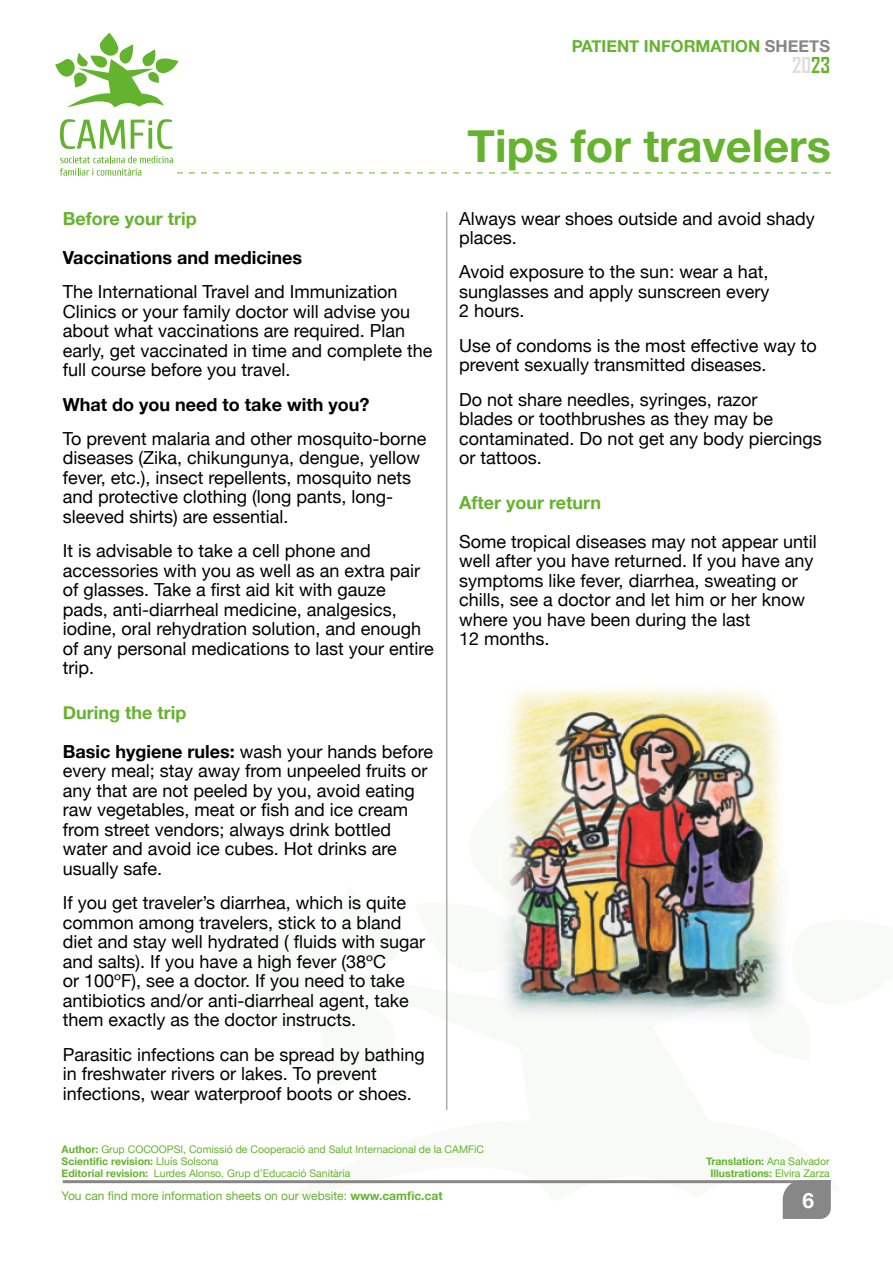
<style>
.page{position:relative;width:893px;height:1263px;background:#fff}
.page>*{position:absolute;margin:0;border:0;box-sizing:border-box;transform-origin:0 0}
.t1{font:700 45px "Helvetica Neue";color:#65b32e}
.t2{font:700 21px "Agency FB";color:#dfdedc}
.t3{font:700 21px "Helvetica Neue";color:#fff}
.t4{font:18px/19.5px "Helvetica Neue";color:#000}
.t5{font:700 18px "Helvetica Neue";color:#000}
.t6{font:700 18px "Helvetica Neue";color:#65b32e}
.t7{font:700 16.5px "Helvetica Neue";color:#65b32e}
.t8{font:12px "Helvetica Neue";color:#65b32e}
.t9{font:10.5px/12px "Helvetica Neue";color:#65b32e}
.t10{font:700 10.5px/12px "Helvetica Neue";color:#65b32e;text-align:center}
.s1{color:#878787}
.s2{color:#65b32e}
.s3{font-weight:700;color:#65b32e}
.s4{font-weight:700}
.s5{font-weight:400}
</style>
<div class="page">
<svg style="left:281px;top:979px;width:502px;height:223px"></svg>
<svg style="left:281px;top:979px;width:120px;height:108px"></svg>
<svg style="left:447px;top:770px;width:1px;height:209px"></svg>
<svg style="left:715px;top:1034px;width:68px;height:26px"></svg>
<hr style="left:63px;top:1180px;width:768px;height:3px;background:#878787">
<div style="left:783px;top:1180px;width:48px;height:39px;background:#878787"></div>
<svg style="left:55px;top:33px;width:124px;height:74px"></svg>
<svg style="left:60px;top:156px;width:771px;height:20px"></svg>
<svg style="left:60px;top:119px;width:65px;height:30px"></svg>
<svg style="left:131px;top:119px;width:41px;height:30px"></svg>
<hr style="left:446px;top:212px;width:1px;height:898px;background:#878787">
<img style="left:490px;top:687px;width:293px;height:347px">
<p class="t7" style="left:572px;top:33px;width:260px">PATIENT INFORMATION <span class="s1">SHEETS</span></p>
<p class="t2" style="left:792px;top:52px;width:39px">20<span class="s2">23</span></p>
<p class="t6" style="left:63px;top:205px;width:136px">Before your trip</p>
<p class="t5" style="left:63px;top:243px;width:241px">Vaccinations and medicines</p>
<p class="t4" style="left:63px;top:283px;width:371px">The International Travel and Immunization Clinics or your family doctor will advise you about what vaccinations are required. Plan early, get vaccinated in time and complete the full course before you travel.</p>
<p class="t5" style="left:63px;top:390px;width:308px">What do you need to take with you?</p>
<p class="t4" style="left:63px;top:430px;width:365px">To prevent malaria and other mosquito-borne diseases (Zika, chikungunya, dengue, yellow fever, etc.), insect repellents, mosquito nets and protective clothing (long pants, long&shy;sleeved shirts) are essential.</p>
<p class="t4" style="left:63px;top:542px;width:373px">It is advisable to take a cell phone and accessories with you as well as an extra pair of glasses. Take a first aid kit with gauze pads, anti-diarrheal medicine, analgesics, iodine, oral rehydration solution, and enough of any personal medications to last your entire trip.</p>
<p class="t4" style="left:63px;top:694px;width:372px;line-height:38.7px"><span class="s3">During the trip<br></span><span class="s4">Basic hygiene rules:</span> wash your hands before</p>
<p class="t4" style="left:63px;top:762px;width:366px">every meal; stay away from unpeeled fruits or any that are not peeled by you, avoid eating raw vegetables, meat or fish and ice cream from street vendors; always drink bottled water and avoid ice cubes. Hot drinks are usually safe.</p>
<p class="t4" style="left:63px;top:894px;width:364px">If you get traveler’s diarrhea, which is quite common among travelers, stick to a bland diet and stay well hydrated ( fluids with sugar and salts). If you have a high fever (38ºC<br>or 100ºF), see a doctor. If you need to take antibiotics and/or anti-diarrheal agent, take them exactly as the doctor instructs.</p>
<p class="t4" style="left:63px;top:1045px;width:364px">Parasitic infections can be spread by bathing in freshwater rivers or lakes. To prevent infections, wear waterproof boots or shoes.</p>
<h1 class="t1" style="left:468px;top:110px;width:365px">Tips for travelers</h1>
<p class="t4" style="left:459px;top:209px;width:357px">Always wear shoes outside and avoid shady places.</p>
<p class="t4" style="left:459px;top:263px;width:312px;text-align:justify">Avoid exposure to the sun: wear a hat, sunglasses and apply sunscreen every 2 hours.</p>
<p class="t4" style="left:459px;top:337px;width:359px">Use of condoms is the most effective way to prevent sexually transmitted diseases.</p>
<p class="t4" style="left:459px;top:390px;width:364px">Do not share needles, syringes, razor<br>blades or toothbrushes as they may be contaminated. Do not get any body piercings or tattoos.</p>
<p class="t6" style="left:459px;top:489px;width:144px">After your return</p>
<p class="t4" style="left:459px;top:533px;width:359px">Some tropical diseases may not appear until well after you have returned. If you have any symptoms like fever, diarrhea, sweating or chills, see a doctor and let him or her know where you have been during the last<br>12 months.</p>
<p class="t9" style="left:62px;top:1143px;width:424px"><span class="s4">Author:</span> Grup COCOOPSI, Comissió de Cooperació and Salut Internacional de la CAMFiC<br><span class="s4">Scientific revision:</span> Lluís Solsona<br><span class="s4">Editorial revision:</span> Lurdes Alonso, Grup d’Educació Sanitària</p>
<p class="t8" style="left:62px;top:1187px;width:382px">You can find more information sheets on our website: <span class="s4">www.camfic.cat</span></p>
<p class="t10" style="left:706px;top:1155px;width:125px">Translation: <span class="s5">Ana Salvador<br></span>Illustrations: <span class="s5">Elvira Zarza</span></p>
<p class="t3" style="left:802px;top:1183px;width:13px">6</p>
</div>
